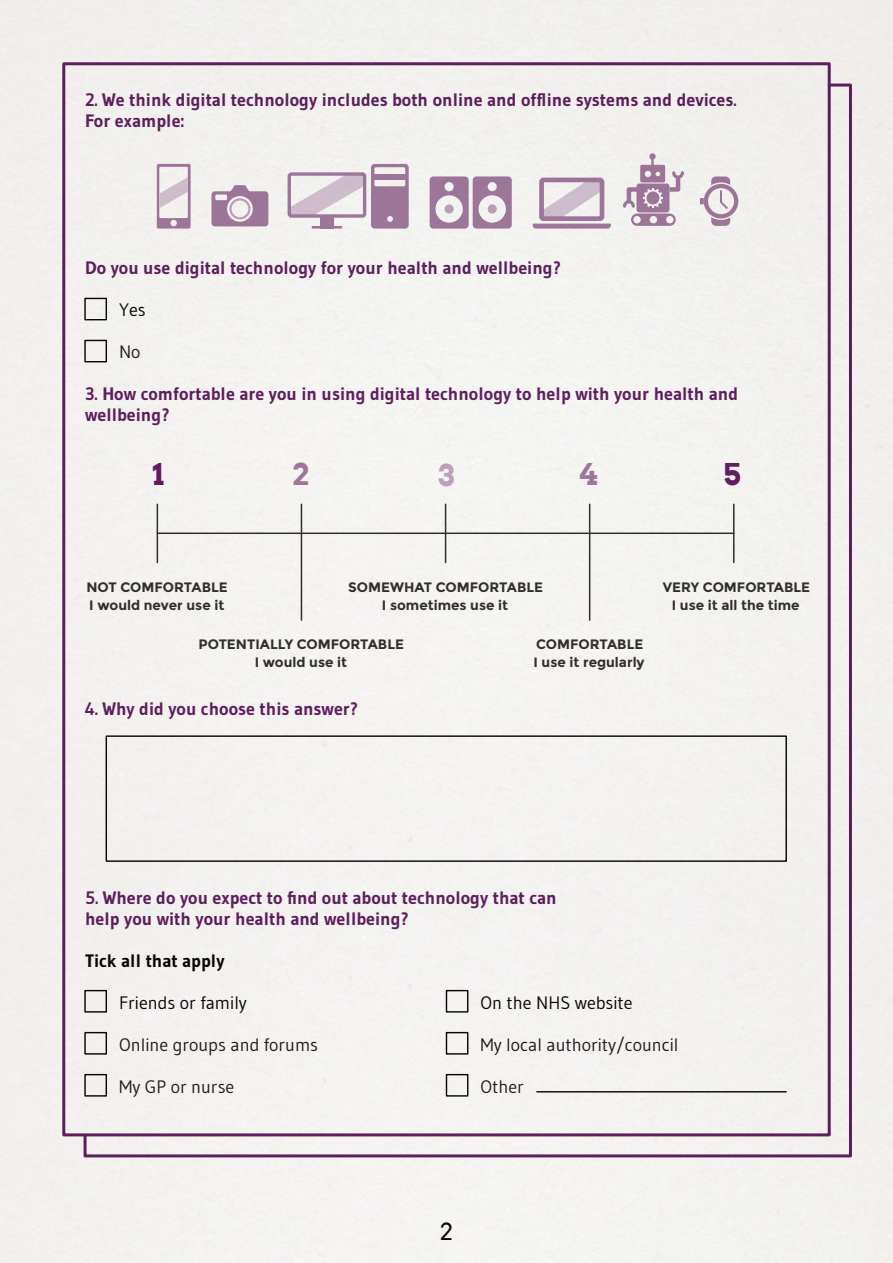
<style>
.page{position:relative;width:893px;height:1263px;background:#f3f2ef}
.page>*{position:absolute;margin:0;border:0;box-sizing:border-box;transform-origin:0 0}
.t1{font:700 30px "Arvo";color:#642064}
.t2{font:700 30px "Arvo";color:#a57ca3}
.t3{font:700 30px "Arvo";color:#c3a7c1}
.t4{font:24px "Arvo";color:#080704}
.t5{font:700 18px/21px "Gudea";color:#642064}
.t6{font:18px "Gudea";color:#231f20}
.t7{font:18px "Gudea";color:#080704}
.t8{font:700 18px "Gudea";color:#080704}
.t9{font:700 13.65px "Montserrat";color:#343231}
</style>
<div class="page">
<p class="t5" style="left:85px;top:89px;width:653px">2. We think digital technology includes both online and offline systems and devices.<br>For example:</p>
<p class="t5" style="left:85px;top:257px;width:478px">Do you use digital technology for your health and wellbeing?</p>
<p class="t7" style="left:119px;top:298px;width:28px">Yes</p>
<p class="t6" style="left:119px;top:340px;width:23px">No</p>
<p class="t5" style="left:85px;top:383px;width:655px">3. How comfortable are you in using digital technology to help with your health and wellbeing?</p>
<h1 class="t1" style="left:152px;top:462px;width:13px">1</h1>
<h1 class="t2" style="left:292px;top:462px;width:19px">2</h1>
<h1 class="t3" style="left:439px;top:463px;width:17px">3</h1>
<h1 class="t2" style="left:580px;top:462px;width:20px">4</h1>
<h1 class="t1" style="left:723px;top:462px;width:19px">5</h1>
<p class="t9" style="left:86px;top:578px;width:143px">NOT COMFORTABLE</p>
<p class="t9" style="left:89px;top:597px;width:137px">I would never use it</p>
<p class="t9" style="left:348px;top:578px;width:196px">SOMEWHAT COMFORTABLE</p>
<p class="t9" style="left:663px;top:578px;width:149px">VERY COMFORTABLE</p>
<p class="t9" style="left:382px;top:597px;width:128px">I sometimes use it</p>
<p class="t9" style="left:672px;top:597px;width:129px">I use it all the time</p>
<p class="t9" style="left:198px;top:635px;width:207px">POTENTIALLY COMFORTABLE</p>
<p class="t9" style="left:536px;top:635px;width:109px">COMFORTABLE</p>
<p class="t9" style="left:255px;top:654px;width:94px">I would use it</p>
<p class="t9" style="left:533px;top:654px;width:113px">I use it regularly</p>
<p class="t5" style="left:85px;top:698px;width:275px">4. Why did you choose this answer?</p>
<p class="t5" style="left:85px;top:887px;width:473px">5. Where do you expect to find out about technology that can help you with your health and wellbeing?</p>
<p class="t8" style="left:85px;top:949px;width:141px">Tick all that apply</p>
<p class="t7" style="left:119px;top:991px;width:129px">Friends or family</p>
<p class="t6" style="left:119px;top:1033px;width:201px">Online groups and forums</p>
<p class="t6" style="left:119px;top:1075px;width:117px">My GP or nurse</p>
<p class="t7" style="left:480px;top:991px;width:154px">On the NHS website</p>
<p class="t6" style="left:480px;top:1033px;width:199px">My local authority/council</p>
<p class="t6" style="left:480px;top:1075px;width:45px">Other</p>
<h2 class="t4" style="left:440px;top:1222px;width:14px">2</h2>
</div>
